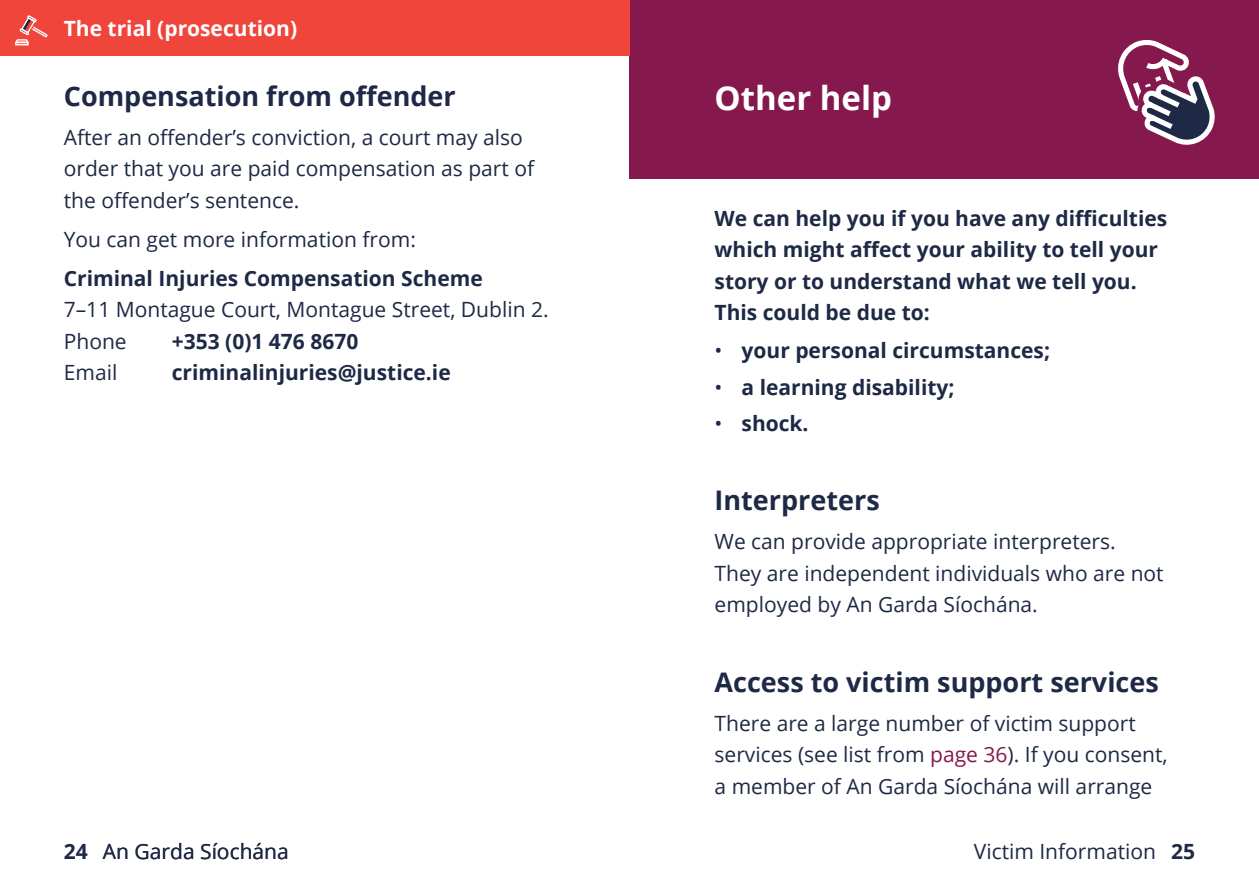
<style>
.page{position:relative;width:1259px;height:893px;background:#fff}
.page>*{position:absolute;margin:0;border:0;box-sizing:border-box;transform-origin:0 0}
.t1{font:700 33px "Open Sans";color:#fff}
.t2{font:700 27px "Open Sans";color:#1e2945}
.t3{font:21px/31.5px "Open Sans";color:#1e2945}
.t4{font:700 21px/31.5px "Open Sans";color:#1e2945}
.t5{font:700 21px "Open Sans";color:#fff}
.s1{font-weight:400}
.s2{color:#85194d}
.s3{font-weight:700}
</style>
<div class="page">
<div style="left:629px;top:0;width:630px;height:179px;background:#85194d"></div>
<div style="left:0;top:0;width:629px;height:55px;background:#ef453b"></div>
<div style="left:15px;top:42px;width:14px;height:3px;border:2px solid #fff"></div>
<svg style="left:15px;top:15px;width:33px;height:29px"></svg>
<svg style="left:1118px;top:39px;width:97px;height:106px"></svg>
<p class="t5" style="left:64px;top:13px;width:235px">The trial (prosecution)</p>
<p class="t2" style="left:64px;top:77px;width:393px">Compensation from offender</p>
<p class="t3" style="left:64px;top:121px;width:472px">After an offender’s conviction, a court may also order that you are paid compensation as part of the offender’s sentence.</p>
<p class="t3" style="left:64px;top:223px;width:354px">You can get more information from:</p>
<p class="t4" style="left:64px;top:262px;width:420px">Criminal Injuries Compensation Scheme</p>
<p class="t3" style="left:64px;top:293px;width:486px">7–11 Montague Court, Montague Street, Dublin 2.<br>Phone</p>
<p class="t4" style="left:172px;top:325px;width:188px">+353 (0)1 476 8670</p>
<p class="t3" style="left:64px;top:356px;width:55px">Email</p>
<p class="t4" style="left:172px;top:356px;width:280px">criminalinjuries@justice.ie</p>
<h1 class="t1" style="left:714px;top:75px;width:179px">Other help</h1>
<p class="t4" style="left:714px;top:202px;width:454px">We can help you if you have any difficulties which might affect your ability to tell your story or to understand what we tell you.<br>This could be due to:</p>
<p class="t4" style="left:714px;top:334px;width:337px"><span class="s1">•</span> your personal circumstances;</p>
<p class="t4" style="left:714px;top:371px;width:241px"><span class="s1">•</span> a learning disability;</p>
<p class="t4" style="left:714px;top:407px;width:96px"><span class="s1">•</span> shock.</p>
<p class="t2" style="left:714px;top:481px;width:167px">Interpreters</p>
<p class="t3" style="left:714px;top:525px;width:450px">We can provide appropriate interpreters.<br>They are independent individuals who are not employed by An Garda Síochána.</p>
<p class="t2" style="left:714px;top:663px;width:446px">Access to victim support services</p>
<p class="t3" style="left:714px;top:707px;width:455px">There are a large number of victim support services (see list from <span class="s2">page 36</span>). If you consent, a member of An Garda Síochána will arrange</p>
<p class="t4" style="left:64px;top:835px;width:25px">24</p>
<p class="t3" style="left:103px;top:835px;width:187px">An Garda Síochána</p>
<p class="t3" style="left:974px;top:835px;width:223px">Victim Information <span class="s3">25</span></p>
</div>
